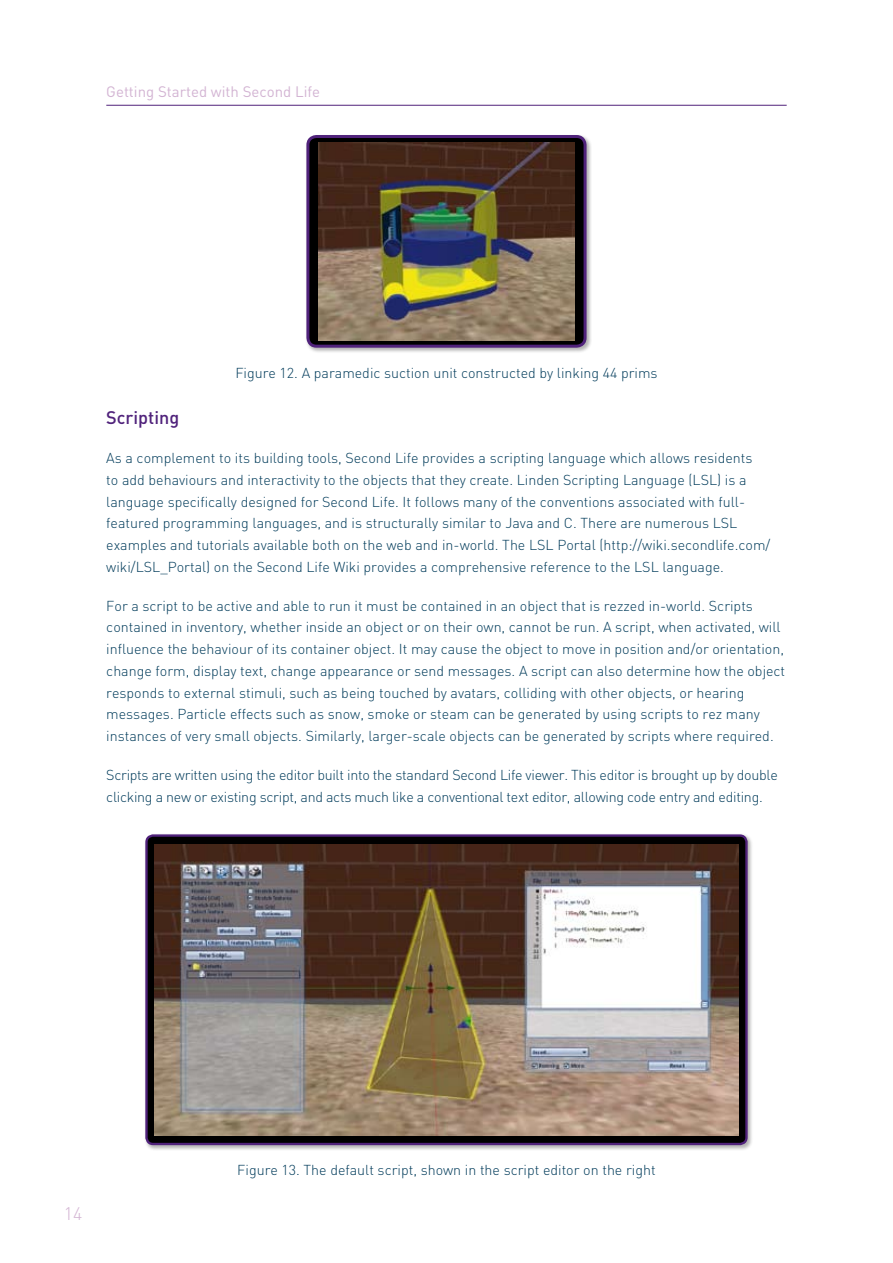
<style>
.page{position:relative;width:893px;height:1263px;background:#fff}
.page>*{position:absolute;margin:0;border:0;box-sizing:border-box;transform-origin:0 0}
.t1{font:500 18px "JISC";color:#50227b}
.t2{font:300 18px "JISC";color:#d3b4d3}
.t3{font:15px "JISC";color:#d3b4d3}
.t4{font:300 14.25px/21.8px "JISC";color:#003b5a}
.t5{font:300 14.25px/21.8px "JISC";letter-spacing:-.02em;color:#003b5a}
</style>
<div class="page">
<hr style="left:106px;top:105px;width:681px;height:1px;background:#50227b">
<div style="left:305px;top:134px;width:287px;height:219px;background:#000;opacity:.3"></div>
<div style="left:308px;top:137px;width:277px;height:209px;background:#000;border-radius:9px"></div>
<img style="left:318px;top:143px;width:257px;height:197px">
<div style="left:306px;top:135px;width:281px;height:213px;border:3px solid #50227b;border-radius:9px"></div>
<div style="left:144px;top:833px;width:609px;height:318px;background:#000;opacity:.3"></div>
<div style="left:146px;top:835px;width:600px;height:309px;background:#000;border-radius:7px"></div>
<img style="left:155px;top:844px;width:583px;height:291px">
<div style="left:145px;top:834px;width:603px;height:311px;border:2px solid #50227b;border-radius:7px"></div>
<p class="t3" style="left:106px;top:82px;width:215px">Getting Started with Second Life</p>
<p class="t4" style="left:235px;top:362px;width:424px">Figure 12. A paramedic suction unit constructed by linking 44 prims</p>
<p class="t1" style="left:106px;top:406px;width:74px">Scripting</p>
<p class="t4" style="left:106px;top:447px;width:665px">As a complement to its building tools, Second Life provides a scripting language which allows residents<br>to add behaviours and interactivity to the objects that they create. Linden Scripting Language (LSL) is a language specifically designed for Second Life. It follows many of the conventions associated with full&shy;featured programming languages, and is structurally similar to Java and C. There are numerous LSL examples and tutorials available both on the web and in-world. The LSL Portal (http://wiki.secondlife.com/ wiki/LSL_Portal) on the Second Life Wiki provides a comprehensive reference to the LSL language.</p>
<p class="t4" style="left:106px;top:595px;width:680px">For a script to be active and able to run it must be contained in an object that is rezzed in-world. Scripts contained in inventory, whether inside an object or on their own, cannot be run. A script, when activated, will influence the behaviour of its container object. It may cause the object to move in position and/or orientation, change form, display text, change appearance or send messages. A script can also determine how the object responds to external stimuli, such as being touched by avatars, colliding with other objects, or hearing messages. Particle effects such as snow, smoke or steam can be generated by using scripts to rez many instances of very small objects. Similarly, larger-scale objects can be generated by scripts where required.</p>
<p class="t5" style="left:106px;top:764px;width:673px">Scripts are written using the editor built into the standard Second Life viewer. This editor is brought up by double clicking a new or existing script, and acts much like a conventional text editor, allowing code entry and editing.</p>
<p class="t2" style="left:64px;top:1203px;width:20px">14</p>
<p class="t4" style="left:237px;top:1159px;width:420px">Figure 13. The default script, shown in the script editor on the right</p>
</div>
